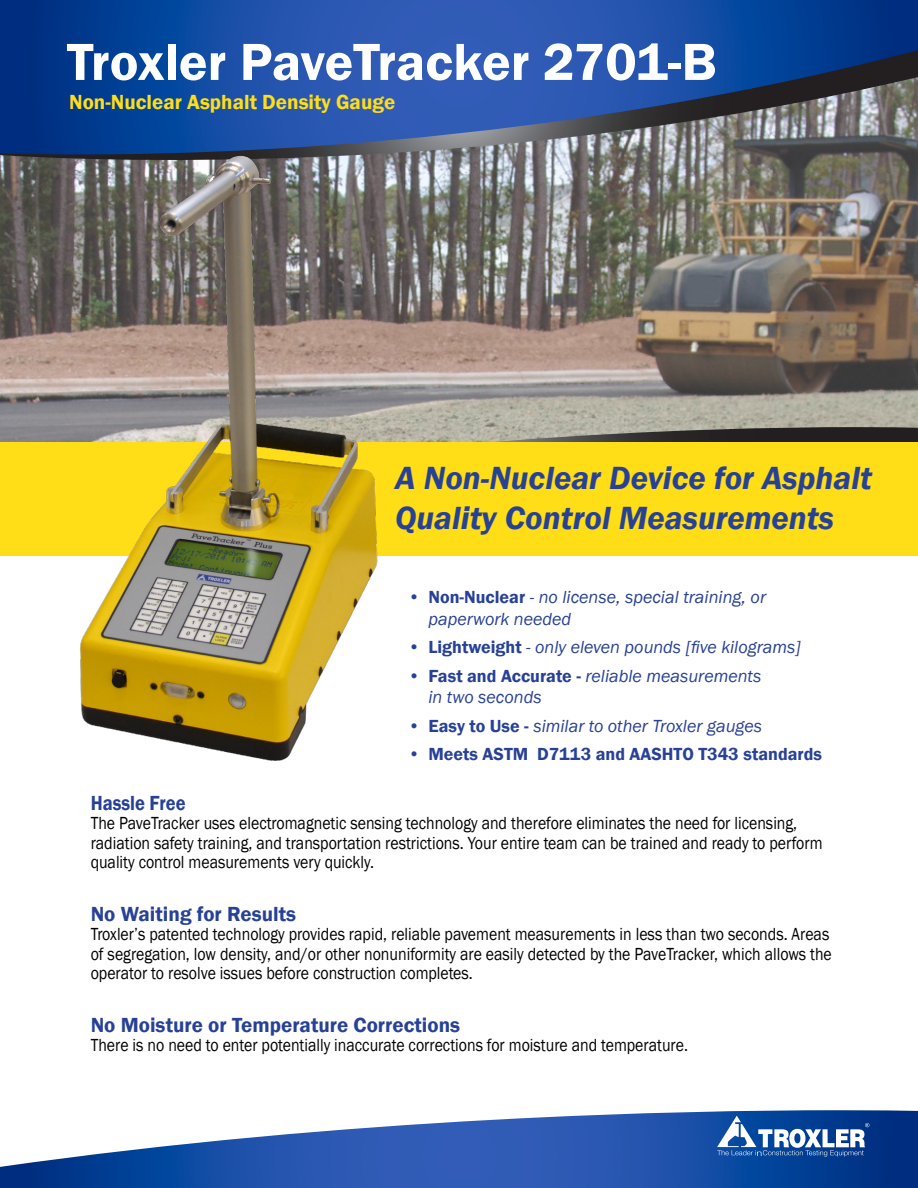
<style>
.page{position:relative;width:918px;height:1188px;background:#fff}
.page>*{position:absolute;margin:0;border:0;box-sizing:border-box;transform-origin:0 0}
.t1{font:600 54px "Franklin Gothic";color:#fff}
.t2{font:italic 600 33px/39.6px "Franklin Gothic";color:#274196}
.t3{font:600 21px "Franklin Gothic";color:#274196}
.t4{font:600 21px "Franklin Gothic";color:#ffdd17}
.t5{font:600 21px "Franklin Gothic";color:#274196;scale:.88 1}
.t6{font:18px/19.5px "Franklin Gothic";color:#000001;scale:.88 1}
.t7{font:italic 18px/21.6px "Franklin Gothic";color:#284196}
.t8{font:600 18px "Franklin Gothic";color:#284196}
.s1{font-weight:600;font-style:normal}
</style>
<div class="page">
<img style="left:0;top:181px;width:918px;height:246px">
<svg style="left:0;top:164px;width:918px;height:17px;background:#81817e"></svg>
<svg style="left:0;top:0;width:918px;height:164px;background:#2b5397"></svg>
<svg style="left:0;top:427px;width:918px;height:15px;background:#676561"></svg>
<div style="left:0;top:442px;width:918px;height:114px;background:#ffdd17"></div>
<svg style="left:0;top:1110px;width:918px;height:78px"></svg>
<svg style="left:717px;top:1116px;width:152px;height:41px"></svg>
<img style="left:56px;top:143px;width:349px;height:618px">
<p class="t1" style="left:67px;top:29px;width:651px">Troxler PaveTracker 2701-B</p>
<p class="t4" style="left:69px;top:89px;width:328px">Non-Nuclear Asphalt Density Gauge</p>
<p class="t2" style="left:395px;top:458px;width:478px">A Non-Nuclear Device for Asphalt<br>Quality Control Measurements</p>
<p class="t7" style="left:428px;top:587px;width:339px;text-indent:-20px"><span class="s1">• Non-Nuclear</span> - no license, special training, or paperwork needed</p>
<p class="t7" style="left:408px;top:637px;width:394px"><span class="s1">• Lightweight</span> - only eleven pounds [five kilograms]</p>
<p class="t7" style="left:428px;top:665px;width:334px;text-indent:-20px"><span class="s1">• Fast and Accurate -</span> reliable measurements in two seconds</p>
<p class="t7" style="left:408px;top:715px;width:355px"><span class="s1">• Easy to Use -</span> similar to other Troxler gauges</p>
<p class="t8" style="left:408px;top:743px;width:415px">• Meets ASTM D7113 and AASHTO T343 standards</p>
<p class="t5" style="left:91px;top:790px;width:109px">Hassle Free</p>
<p class="t6" style="left:91px;top:814px;width:833px">The PaveTracker uses electromagnetic sensing technology and therefore eliminates the need for licensing, radiation safety training, and transportation restrictions. Your entire team can be trained and ready to perform quality control measurements very quickly.</p>
<p class="t3" style="left:91px;top:901px;width:207px">No Waiting for Results</p>
<p class="t6" style="left:91px;top:925px;width:844px">Troxler’s patented technology provides rapid, reliable pavement measurements in less than two seconds. Areas of segregation, low density, and/or other nonuniformity are easily detected by the PaveTracker, which allows the operator to resolve issues before construction completes.</p>
<p class="t3" style="left:91px;top:1012px;width:371px">No Moisture or Temperature Corrections</p>
<p class="t6" style="left:91px;top:1036px;width:680px">There is no need to enter potentially inaccurate corrections for moisture and temperature.</p>
</div>
